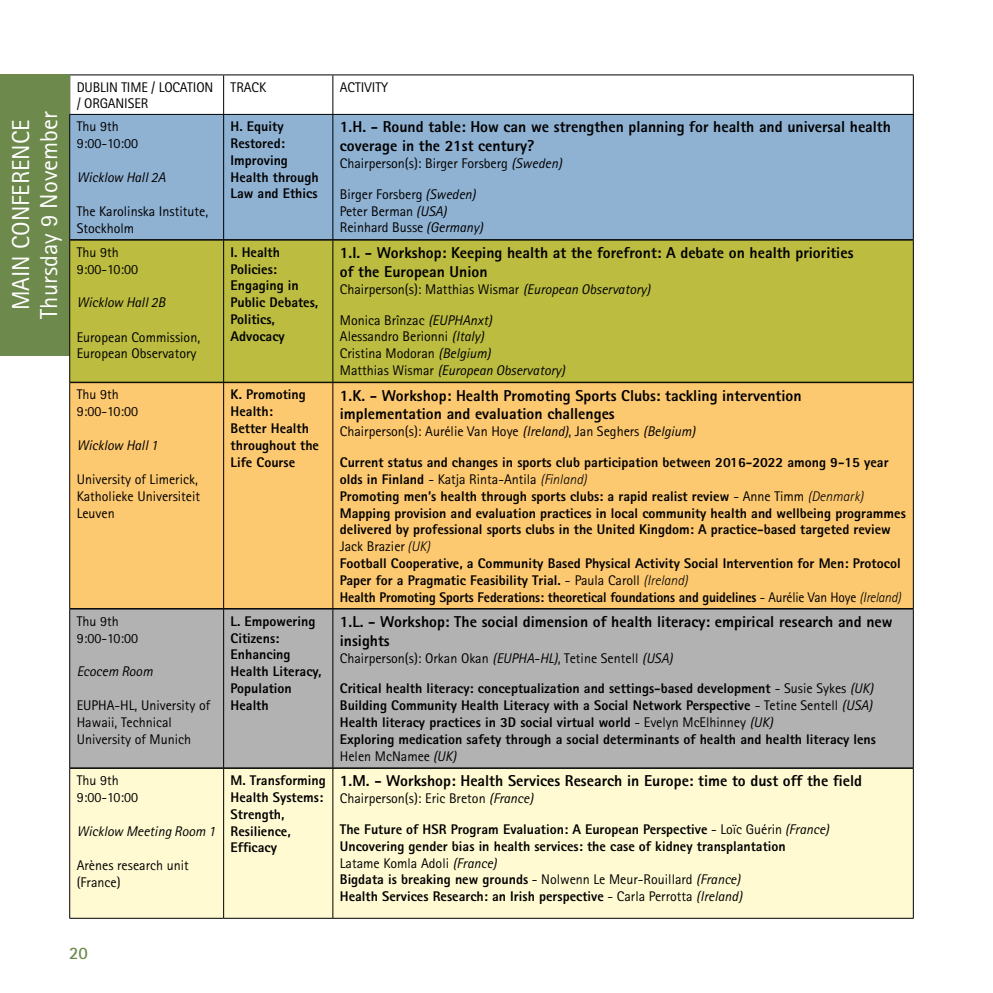
<style>
.page{position:relative;width:993px;height:993px;background:#fff}
.page>*{position:absolute;margin:0;border:0;box-sizing:border-box;transform-origin:0 0}
.t1{font:24.5px/28px "Rotis Sans Serif Std";color:#fff;text-align:center}
.t2{font:700 17.5px "Rotis Sans Serif Std";color:#6d8a4c}
.t3{font:800 15.75px/18.9px "Rotis Sans Serif Std";color:#000}
.t4{font:800 14px/16.8px "Rotis Sans Serif Std";color:#000}
.t5{font:14px/16.8px "Rotis Sans Serif Std";color:#000}
.t6{font:italic 14px "Rotis Sans Serif Std";color:#000}
.s1{font-style:italic}
.s2{font-weight:400}
.s3{font-weight:300;font-style:italic}
.s4{font-weight:400;font-style:italic}
</style>
<div class="page">
<hr style="left:69px;top:75px;width:1px;height:40px;background:#000">
<hr style="left:912px;top:75px;width:1px;height:40px;background:#000">
<hr style="left:223px;top:75px;width:1px;height:40px;background:#000">
<hr style="left:332px;top:75px;width:1px;height:40px;background:#000">
<hr style="left:69px;top:74px;width:154px;height:1px;background:#000">
<hr style="left:223px;top:74px;width:110px;height:1px;background:#000">
<hr style="left:333px;top:74px;width:580px;height:1px;background:#000">
<div style="left:0;top:74px;width:69px;height:281px;background:#6d8a4c"></div>
<div style="left:70px;top:115px;width:842px;height:124px;background:#8fb1d2"></div>
<hr style="left:69px;top:114px;width:154px;height:1px;background:#000">
<hr style="left:69px;top:115px;width:1px;height:124px;background:#000">
<hr style="left:223px;top:114px;width:110px;height:1px;background:#000">
<hr style="left:223px;top:115px;width:1px;height:124px;background:#000">
<hr style="left:333px;top:114px;width:580px;height:1px;background:#000">
<hr style="left:332px;top:115px;width:1px;height:124px;background:#000">
<hr style="left:912px;top:115px;width:1px;height:124px;background:#000">
<hr style="left:69px;top:239px;width:154px;height:1px;background:#000">
<hr style="left:223px;top:239px;width:110px;height:1px;background:#000">
<hr style="left:333px;top:239px;width:580px;height:1px;background:#000">
<div style="left:70px;top:241px;width:842px;height:141px;background:#bcbc40"></div>
<hr style="left:69px;top:240px;width:154px;height:1px;background:#000">
<hr style="left:69px;top:240px;width:1px;height:142px;background:#000">
<hr style="left:223px;top:240px;width:110px;height:1px;background:#000">
<hr style="left:223px;top:240px;width:1px;height:142px;background:#000">
<hr style="left:333px;top:240px;width:580px;height:1px;background:#000">
<hr style="left:332px;top:240px;width:1px;height:142px;background:#000">
<hr style="left:912px;top:240px;width:1px;height:142px;background:#000">
<div style="left:70px;top:383px;width:842px;height:225px;background:#fcc870"></div>
<hr style="left:69px;top:382px;width:154px;height:1px;background:#000">
<hr style="left:69px;top:383px;width:1px;height:225px;background:#000">
<hr style="left:223px;top:382px;width:110px;height:1px;background:#000">
<hr style="left:223px;top:383px;width:1px;height:225px;background:#000">
<hr style="left:333px;top:382px;width:580px;height:1px;background:#000">
<hr style="left:332px;top:383px;width:1px;height:225px;background:#000">
<hr style="left:912px;top:383px;width:1px;height:225px;background:#000">
<div style="left:70px;top:609px;width:842px;height:158px;background:#b3b2b2"></div>
<hr style="left:69px;top:608px;width:154px;height:1px;background:#000">
<hr style="left:69px;top:609px;width:1px;height:158px;background:#000">
<hr style="left:223px;top:608px;width:110px;height:1px;background:#000">
<hr style="left:223px;top:609px;width:1px;height:158px;background:#000">
<hr style="left:333px;top:608px;width:580px;height:1px;background:#000">
<hr style="left:332px;top:609px;width:1px;height:158px;background:#000">
<hr style="left:912px;top:609px;width:1px;height:158px;background:#000">
<div style="left:70px;top:768px;width:842px;height:149px;background:#fffad2"></div>
<hr style="left:69px;top:767px;width:154px;height:1px;background:#000">
<hr style="left:69px;top:768px;width:1px;height:149px;background:#000">
<hr style="left:223px;top:767px;width:110px;height:1px;background:#000">
<hr style="left:223px;top:768px;width:1px;height:149px;background:#000">
<hr style="left:333px;top:767px;width:580px;height:1px;background:#000">
<hr style="left:332px;top:768px;width:1px;height:149px;background:#000">
<hr style="left:912px;top:768px;width:1px;height:149px;background:#000">
<hr style="left:69px;top:917px;width:154px;height:1px;background:#000">
<hr style="left:223px;top:917px;width:110px;height:1px;background:#000">
<hr style="left:333px;top:917px;width:580px;height:1px;background:#000">
<p class="t5" style="left:77px;top:78px;width:138px">DUBLIN TIME / LOCATION / ORGANISER</p>
<p class="t5" style="left:230px;top:78px;width:37px">TRACK</p>
<p class="t5" style="left:340px;top:78px;width:50px">ACTIVITY</p>
<h1 class="t1" style="left:7px;top:318px;width:208px;rotate:-90deg">MAIN CONFERENCE<br>Thursday 9 November</h1>
<p class="t5" style="left:77px;top:118px;width:63px">Thu 9th<br>9:00-10:00</p>
<p class="t4" style="left:230px;top:118px;width:90px">H. Equity<br>Restored:<br>Improving<br>Health through<br>Law and Ethics</p>
<p class="t3" style="left:340px;top:117px;width:552px">1.H. - Round table: How can we strengthen planning for health and universal health coverage in the 21st century?</p>
<p class="t5" style="left:340px;top:155px;width:223px">Chairperson(s): Birger Forsberg <span class="s1">(Sweden)</span></p>
<p class="t5" style="left:340px;top:185px;width:145px">Birger Forsberg <span class="s1">(Sweden)<br></span>Peter Berman <span class="s1">(USA)<br></span>Reinhard Busse <span class="s1">(Germany)</span></p>
<p class="t6" style="left:77px;top:168px;width:90px">Wicklow Hall 2A</p>
<p class="t5" style="left:77px;top:202px;width:133px">The Karolinska Institute,<br>Stockholm</p>
<p class="t4" style="left:230px;top:243px;width:89px">I. Health<br>Policies:<br>Engaging in<br>Public Debates,<br>Politics,<br>Advocacy</p>
<p class="t3" style="left:340px;top:243px;width:515px">1.I. - Workshop: Keeping health at the forefront: A debate on health priorities of the European Union</p>
<p class="t5" style="left:77px;top:243px;width:63px">Thu 9th<br>9:00-10:00</p>
<p class="t6" style="left:77px;top:294px;width:90px">Wicklow Hall 2B</p>
<p class="t5" style="left:77px;top:328px;width:125px">European Commission,<br>European Observatory</p>
<p class="t5" style="left:340px;top:280px;width:312px">Chairperson(s): Matthias Wismar <span class="s1">(European Observatory)</span></p>
<p class="t5" style="left:340px;top:311px;width:226px">Monica Brînzac <span class="s1">(EUPHAnxt)<br></span>Alessandro Berionni <span class="s1">(Italy)<br></span>Cristina Modoran <span class="s1">(Belgium)<br></span>Matthias Wismar <span class="s1">(European Observatory)</span></p>
<p class="t5" style="left:77px;top:386px;width:63px">Thu 9th<br>9:00-10:00</p>
<p class="t6" style="left:77px;top:436px;width:83px">Wicklow Hall 1</p>
<p class="t5" style="left:77px;top:470px;width:125px">University of Limerick,<br>Katholieke Universiteit<br>Leuven</p>
<p class="t5" style="left:77px;top:612px;width:63px">Thu 9th<br>9:00-10:00</p>
<p class="t6" style="left:77px;top:663px;width:77px">Ecocem Room</p>
<p class="t5" style="left:77px;top:697px;width:135px">EUPHA-HL, University of<br>Hawaii, Technical<br>University of Munich</p>
<p class="t5" style="left:77px;top:771px;width:63px">Thu 9th<br>9:00-10:00</p>
<p class="t6" style="left:77px;top:822px;width:140px">Wicklow Meeting Room 1</p>
<p class="t5" style="left:77px;top:856px;width:113px">Arènes research unit (France)</p>
<p class="t4" style="left:230px;top:386px;width:90px">K. Promoting<br>Health:<br>Better Health throughout the<br>Life Course</p>
<p class="t3" style="left:340px;top:385px;width:463px">1.K. - Workshop: Health Promoting Sports Clubs: tackling intervention implementation and evaluation challenges</p>
<p class="t5" style="left:340px;top:423px;width:357px">Chairperson(s): Aurélie Van Hoye <span class="s1">(Ireland)</span>, Jan Seghers <span class="s1">(Belgium)</span></p>
<p class="t4" style="left:340px;top:453px;width:567px">Current status and changes in sports club participation between 2016-2022 among 9-15 year olds in Finland <span class="s2">- Katja Rinta-Antila</span> <span class="s3">(Finland)<br></span>Promoting men’s health through sports clubs: a rapid realist review <span class="s2">- Anne Timm</span> <span class="s3">(Denmark)<br></span>Mapping provision and evaluation practices in local community health and wellbeing programmes delivered by professional sports clubs in the United Kingdom: A practice-based targeted review <span class="s2">Jack Brazier</span> <span class="s3">(UK)<br></span>Football Cooperative, a Community Based Physical Activity Social Intervention for Men: Protocol Paper for a Pragmatic Feasibility Trial. <span class="s2">- Paula Caroll</span> <span class="s3">(Ireland)<br></span>Health Promoting Sports Federations: theoretical foundations and guidelines <span class="s2">- Aurélie Van Hoye</span> <span class="s3">(Ireland)</span></p>
<p class="t4" style="left:230px;top:612px;width:92px">L. Empowering<br>Citizens:<br>Enhancing<br>Health Literacy,<br>Population<br>Health</p>
<p class="t3" style="left:340px;top:611px;width:554px">1.L. - Workshop: The social dimension of health literacy: empirical research and new insights</p>
<p class="t5" style="left:340px;top:649px;width:334px">Chairperson(s): Orkan Okan <span class="s1">(EUPHA-HL)</span>, Tetine Sentell <span class="s1">(USA)</span></p>
<p class="t4" style="left:340px;top:680px;width:537px">Critical health literacy: conceptualization and settings-based development <span class="s2">- Susie Sykes</span> <span class="s4">(UK)<br></span>Building Community Health Literacy with a Social Network Perspective <span class="s2">- Tetine Sentell</span> <span class="s4">(USA)<br></span>Health literacy practices in 3D social virtual world <span class="s2">- Evelyn McElhinney</span> <span class="s4">(UK)<br></span>Exploring medication safety through a social determinants of health and health literacy lens <span class="s2">Helen McNamee</span> <span class="s4">(UK)</span></p>
<p class="t4" style="left:230px;top:771px;width:97px">M. Transforming<br>Health Systems:<br>Strength,<br>Resilience,<br>Efficacy</p>
<p class="t3" style="left:340px;top:771px;width:523px">1.M. - Workshop: Health Services Research in Europe: time to dust off the field</p>
<p class="t4" style="left:340px;top:782px;width:490px;line-height:30.8px"><span class="s2">Chairperson(s): Eric Breton</span> <span class="s4">(France)<br></span>The Future of HSR Program Evaluation: A European Perspective <span class="s2">- Loïc Guérin</span> <span class="s4">(France)</span></p>
<p class="t4" style="left:340px;top:837px;width:447px">Uncovering gender bias in health services: the case of kidney transplantation <span class="s2">Latame Komla Adoli</span> <span class="s4">(France)<br></span>Bigdata is breaking new grounds <span class="s2">- Nolwenn Le Meur-Rouillard</span> <span class="s4">(France)<br></span>Health Services Research: an Irish perspective <span class="s2">- Carla Perrotta</span> <span class="s4">(Ireland)</span></p>
<p class="t2" style="left:69px;top:941px;width:20px">20</p>
</div>
